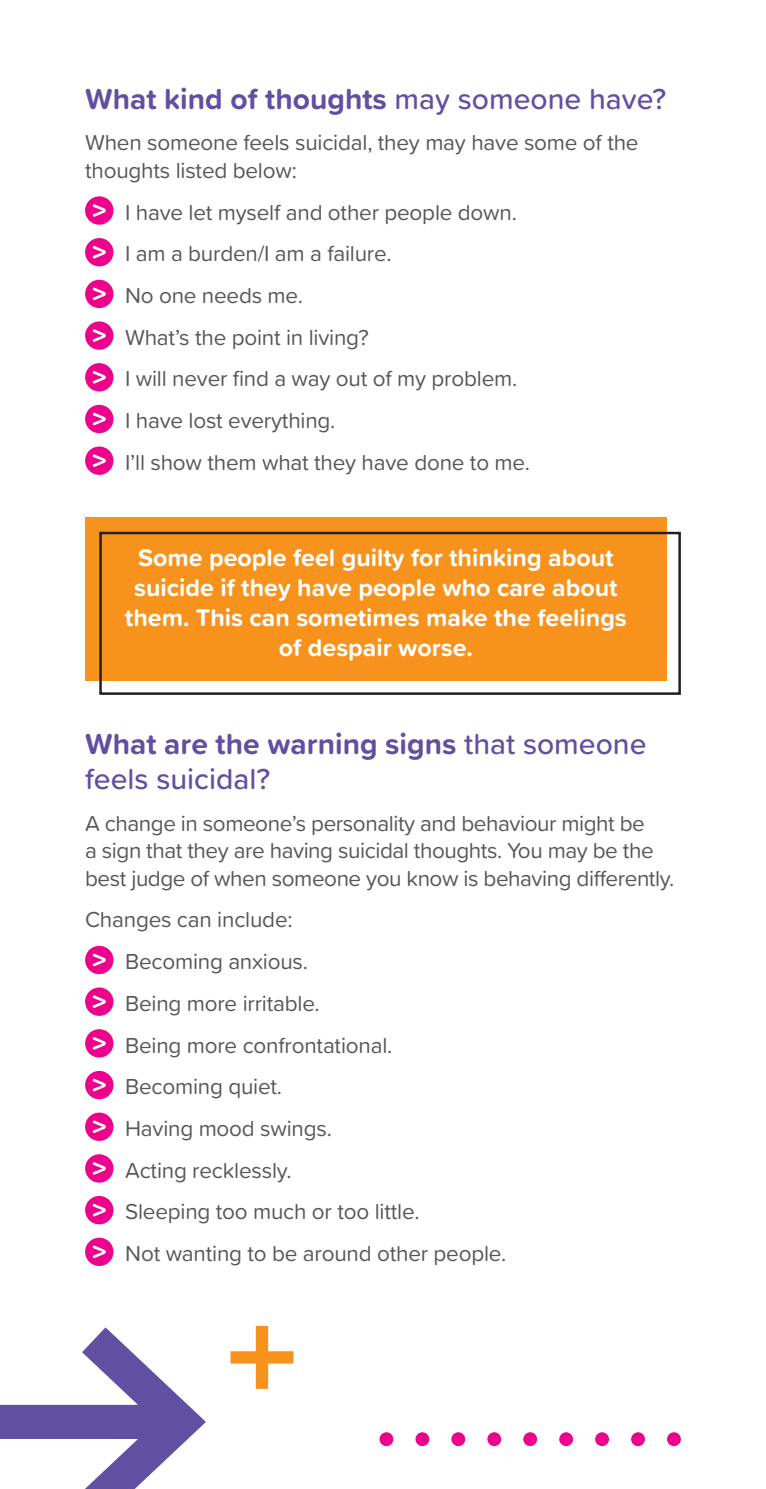
<style>
.page{position:relative;width:766px;height:1489px;background:#fff}
.page>*{position:absolute;margin:0;border:0;box-sizing:border-box;transform-origin:0 0}
.Sub_heading{font:500 30px/35px "Proxima Soft";color:#614fa1}
.Sub_heading-2{font:700 30px "Proxima Soft";color:#614fa1}
.t1{font:700 25px/30px "Proxima Soft";color:#fff;text-align:center}
.Body_copy{font:22.5px/27.5px "Proxima Soft";letter-spacing:-.01em;color:#57585a}
.s1{font-weight:500}
.s2{font-weight:700}
</style>
<div class="page">
<div style="left:85px;top:196px;width:28px;height:29px;background:#ed028c;border-radius:50%"></div>
<svg style="left:93px;top:204px;width:13px;height:13px"></svg>
<div style="left:85px;top:238px;width:28px;height:28px;background:#ed028c;border-radius:50%"></div>
<svg style="left:93px;top:246px;width:13px;height:12px"></svg>
<div style="left:85px;top:280px;width:28px;height:28px;background:#ed028c;border-radius:50%"></div>
<svg style="left:93px;top:287px;width:13px;height:13px"></svg>
<div style="left:85px;top:321px;width:28px;height:29px;background:#ed028c;border-radius:50%"></div>
<svg style="left:93px;top:329px;width:13px;height:13px"></svg>
<div style="left:85px;top:363px;width:28px;height:28px;background:#ed028c;border-radius:50%"></div>
<svg style="left:93px;top:371px;width:13px;height:12px"></svg>
<div style="left:85px;top:405px;width:28px;height:28px;background:#ed028c;border-radius:50%"></div>
<svg style="left:93px;top:413px;width:13px;height:12px"></svg>
<div style="left:85px;top:446px;width:28px;height:29px;background:#ed028c;border-radius:50%"></div>
<svg style="left:93px;top:454px;width:13px;height:13px"></svg>
<div style="left:85px;top:517px;width:581px;height:163px;background:#f7931d"></div>
<div style="left:99px;top:531px;width:581px;height:163px;border:2px solid #231f20"></div>
<div style="left:85px;top:945px;width:28px;height:29px;background:#ed028c;border-radius:50%"></div>
<svg style="left:93px;top:953px;width:13px;height:13px"></svg>
<div style="left:85px;top:987px;width:28px;height:28px;background:#ed028c;border-radius:50%"></div>
<svg style="left:93px;top:995px;width:13px;height:12px"></svg>
<div style="left:85px;top:1029px;width:28px;height:28px;background:#ed028c;border-radius:50%"></div>
<svg style="left:93px;top:1037px;width:13px;height:12px"></svg>
<div style="left:85px;top:1070px;width:28px;height:29px;background:#ed028c;border-radius:50%"></div>
<svg style="left:93px;top:1078px;width:13px;height:13px"></svg>
<div style="left:85px;top:1112px;width:28px;height:28px;background:#ed028c;border-radius:50%"></div>
<svg style="left:93px;top:1120px;width:13px;height:12px"></svg>
<div style="left:85px;top:1154px;width:28px;height:28px;background:#ed028c;border-radius:50%"></div>
<svg style="left:93px;top:1162px;width:13px;height:12px"></svg>
<div style="left:85px;top:1195px;width:28px;height:29px;background:#ed028c;border-radius:50%"></div>
<svg style="left:93px;top:1203px;width:13px;height:13px"></svg>
<div style="left:85px;top:1237px;width:28px;height:28px;background:#ed028c;border-radius:50%"></div>
<svg style="left:93px;top:1245px;width:13px;height:12px"></svg>
<svg style="left:0;top:1327px;width:206px;height:161px"></svg>
<svg style="left:230px;top:1325px;width:63px;height:63px"></svg>
<div style="left:379px;top:1431px;width:14px;height:14px;background:#ed028c;border-radius:50%"></div>
<div style="left:415px;top:1431px;width:14px;height:14px;background:#ed028c;border-radius:50%"></div>
<div style="left:451px;top:1431px;width:14px;height:14px;background:#ed028c;border-radius:50%"></div>
<div style="left:487px;top:1431px;width:14px;height:14px;background:#ed028c;border-radius:50%"></div>
<div style="left:523px;top:1431px;width:14px;height:14px;background:#ed028c;border-radius:50%"></div>
<div style="left:559px;top:1431px;width:14px;height:14px;background:#ed028c;border-radius:50%"></div>
<div style="left:595px;top:1431px;width:13px;height:14px;background:#ed028c;border-radius:50%"></div>
<div style="left:631px;top:1431px;width:13px;height:14px;background:#ed028c;border-radius:50%"></div>
<div style="left:667px;top:1431px;width:13px;height:14px;background:#ed028c;border-radius:50%"></div>
<p class="Sub_heading-2" style="left:85px;top:76px;width:582px">What kind of thoughts <span class="s1">may someone have?</span></p>
<p class="Body_copy" style="left:85px;top:128px;width:555px">When someone feels suicidal, they may have some of the thoughts listed below:</p>
<p class="Body_copy" style="left:125px;top:197px;width:393px">I have let myself and other people down.</p>
<p class="Body_copy" style="left:125px;top:239px;width:268px">I am a burden/I am a failure.</p>
<p class="Body_copy" style="left:125px;top:281px;width:179px">No one needs me.</p>
<p class="Body_copy" style="left:125px;top:322px;width:245px">What’s the point in living?</p>
<p class="Body_copy" style="left:125px;top:364px;width:393px">I will never find a way out of my problem.</p>
<p class="Body_copy" style="left:125px;top:406px;width:212px">I have lost everything.</p>
<p class="Body_copy" style="left:125px;top:447px;width:406px">I’ll show them what they have done to me.</p>
<p class="t1" style="left:125px;top:541px;width:503px">Some people feel guilty for thinking about suicide if they have people who care about them. This can sometimes make the feelings of despair worse.</p>
<p class="Sub_heading" style="left:85px;top:725px;width:562px"><span class="s2">What are the warning signs</span> that someone feels suicidal?</p>
<p class="Body_copy" style="left:85px;top:808px;width:590px">A change in someone’s personality and behaviour might be<br>a sign that they are having suicidal thoughts. You may be the best judge of when someone you know is behaving differently.</p>
<p class="Body_copy" style="left:85px;top:905px;width:209px">Changes can include:</p>
<p class="Body_copy" style="left:125px;top:946px;width:184px">Becoming anxious.</p>
<p class="Body_copy" style="left:125px;top:988px;width:196px">Being more irritable.</p>
<p class="Body_copy" style="left:125px;top:1030px;width:269px">Being more confrontational.</p>
<p class="Body_copy" style="left:125px;top:1071px;width:158px">Becoming quiet.</p>
<p class="Body_copy" style="left:125px;top:1113px;width:208px">Having mood swings.</p>
<p class="Body_copy" style="left:125px;top:1155px;width:168px">Acting recklessly.</p>
<p class="Body_copy" style="left:125px;top:1196px;width:296px">Sleeping too much or too little.</p>
<p class="Body_copy" style="left:125px;top:1238px;width:382px">Not wanting to be around other people.</p>
</div>
